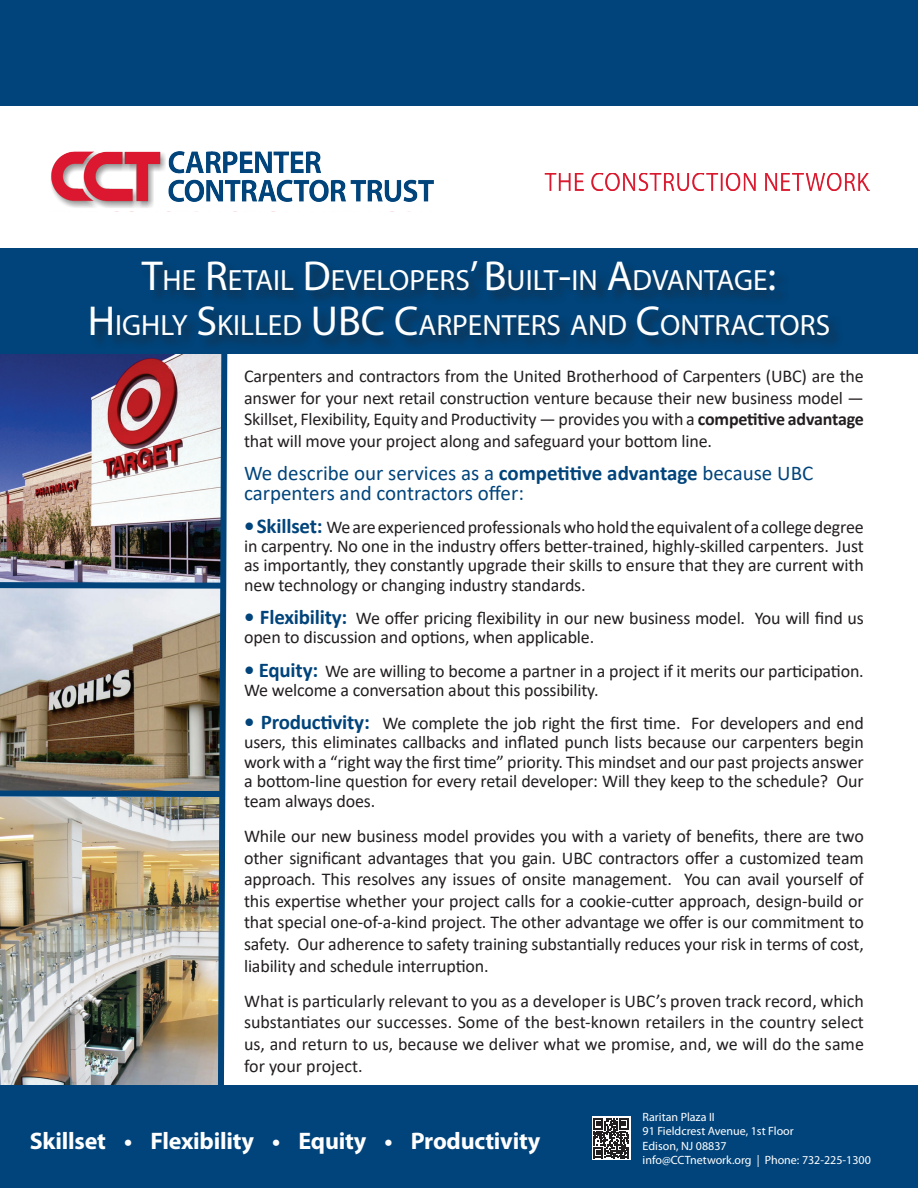
<style>
.page{position:relative;width:918px;height:1188px;background:#fff}
.page>*{position:absolute;margin:0;border:0;box-sizing:border-box;transform-origin:0 0}
.t1{font:29.4px/45px "Myriad Pro";color:#fff;text-align:center}
.t2{font:700 24px "Myriad Pro";letter-spacing:-.01em;color:#fff}
.t3{font:21px/19.5px "Calibri";color:#00447b}
.t4{font:18px/21.6px "Calibri";letter-spacing:-.01em;color:#231f20;text-align:justify}
.t5{font:12px/14.4px "Myriad Pro";color:#fff}
.s1{font-size:42px}
.s2{font-weight:700}
.s3{font-weight:700;font-size:21px;color:#00447b}
</style>
<div class="page">
<div style="left:0;top:1086px;width:918px;height:102px;background:#00447b"></div>
<div style="left:0;top:0;width:918px;height:106px;background:#00447b"></div>
<div style="left:0;top:248px;width:918px;height:106px;background:#00447b"></div>
<img style="left:51px;top:152px;width:383px;height:56px">
<img style="left:544px;top:173px;width:325px;height:17px">
<img style="left:0;top:354px;width:230px;height:732px">
<div style="left:90px;top:261px;width:754px;height:90px;background:#231f20;opacity:.6"></div>
<svg style="left:592px;top:1117px;width:39px;height:43px"></svg>
<svg style="left:593px;top:1118px;width:36px;height:40px"></svg>
<h1 class="t1" style="left:88px;top:259px;width:744px"><span class="s1">T</span>HE <span class="s1">R</span>ETAIL <span class="s1">D</span>EVELOPERS<span class="s1">’ B</span>UILT<span class="s1">-</span>IN <span class="s1">A</span>DVANTAGE<span class="s1">:<br>H</span> IGHLY <span class="s1">S</span>KILLED <span class="s1">UBC C</span>ARPENTERS AND <span class="s1">C</span>ONTRACTORS</h1>
<p class="t4" style="left:244px;top:365px;width:621px">Carpenters and contractors from the United Brotherhood of Carpenters (UBC) are the answer for your next retail construction venture because their new business model — Skillset, Flexibility, Equity and Productivity — provides you with a <span class="s2">competitive advantage </span>that will move your project along and safeguard your bottom line.</p>
<p class="t3" style="left:244px;top:463px;width:571px">We describe our services as a <span class="s2">competitive advantage</span> because UBC carpenters and contractors offer:</p>
<p class="t4" style="left:244px;top:516px;width:621px;line-height:19.5px"><span class="s3">• Skillset:</span> We are experienced professionals who hold the equivalent of a college degree in carpentry. No one in the industry offers better-trained, highly-skilled carpenters. Just as importantly, they constantly upgrade their skills to ensure that they are current with new technology or changing industry standards.</p>
<p class="t4" style="left:244px;top:608px;width:621px;line-height:19.5px"><span class="s3">• Flexibility:</span> We offer pricing flexibility in our new business model. You will find us open to discussion and options, when applicable.</p>
<p class="t4" style="left:244px;top:660px;width:621px;line-height:19.5px"><span class="s3">• Equity:</span> We are willing to become a partner in a project if it merits our participation.<br>We welcome a conversation about this possibility.</p>
<p class="t4" style="left:244px;top:713px;width:621px;line-height:19.5px"><span class="s3">• Productivity:</span> We complete the job right the first time. For developers and end users, this eliminates callbacks and inflated punch lists because our carpenters begin work with a “right way the first time” priority. This mindset and our past projects answer a bottom-line question for every retail developer: Will they keep to the schedule? Our team always does.</p>
<p class="t4" style="left:244px;top:825px;width:621px">While our new business model provides you with a variety of benefits, there are two other significant advantages that you gain. UBC contractors offer a customized team approach. This resolves any issues of onsite management. You can avail yourself of this expertise whether your project calls for a cookie-cutter approach, design-build or that special one-of-a-kind project. The other advantage we offer is our commitment to safety. Our adherence to safety training substantially reduces your risk in terms of cost, liability and schedule interruption.</p>
<p class="t4" style="left:244px;top:990px;width:621px">What is particularly relevant to you as a developer is UBC’s proven track record, which substantiates our successes. Some of the best-known retailers in the country select us, and return to us, because we deliver what we promise, and, we will do the same for your project.</p>
<h2 class="t2" style="left:30px;top:1128px;width:512px">Skillset • Flexibility • Equity • Productivity</h2>
<p class="t5" style="left:643px;top:1110px;width:230px">Raritan Plaza II<br>91 Fieldcrest Avenue, 1st Floor<br>Edison, NJ 08837<br>info@CCTnetwork.org | Phone: 732-225-1300</p>
</div>
